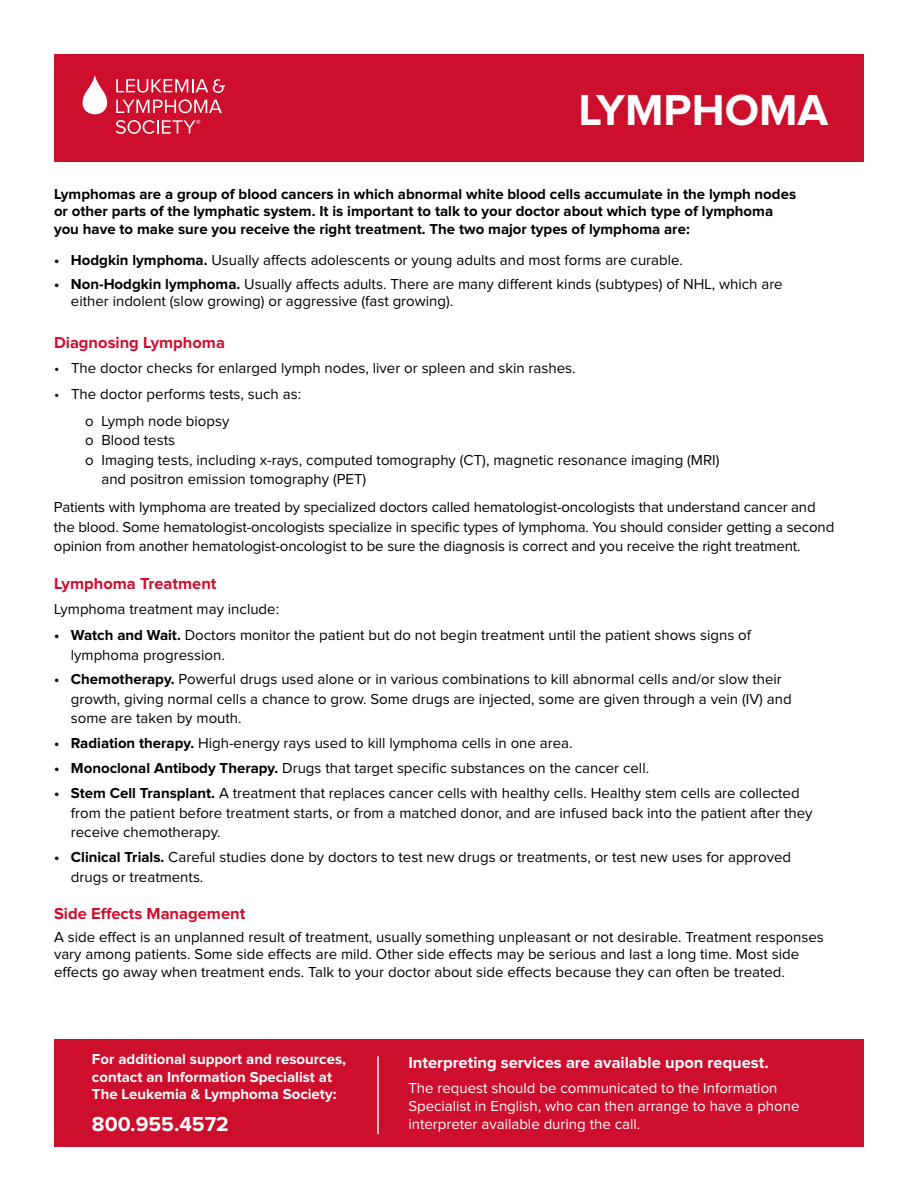
<style>
.page{position:relative;width:918px;height:1188px;background:#fff}
.page>*{position:absolute;margin:0;border:0;box-sizing:border-box;transform-origin:0 0}
.t1{font:700 45px "Proxima Nova";color:#fff}
.t2{font:700 21px "Proxima Nova";color:#fff}
.t3{font:700 16.5px "Proxima Nova";color:#ce0e2d}
.t4{font:700 16.5px "Proxima Nova";color:#fff}
.t5{font:15px/19.5px "Proxima Nova";color:#000}
.t6{font:700 15px/17.4px "Proxima Nova";color:#000}
.t7{font:15px/18px "Proxima Nova";color:#fff}
.t8{font:700 15px/17.4px "Proxima Nova";color:#fff}
.s1{font-weight:700}
</style>
<div class="page">
<div style="left:54px;top:54px;width:810px;height:108px;background:#ce0e2d"></div>
<svg style="left:83px;top:75px;width:142px;height:39px"></svg>
<svg style="left:116px;top:120px;width:84px;height:14px"></svg>
<div style="left:54px;top:1040px;width:810px;height:108px;background:#ce0e2d"></div>
<hr style="left:377px;top:1056px;width:2px;height:78px;background:#fff">
<h1 class="t1" style="left:579px;top:89px;width:251px">LYMPHOMA</h1>
<p class="t6" style="left:54px;top:186px;width:744px">Lymphomas are a group of blood cancers in which abnormal white blood cells accumulate in the lymph nodes or other parts of the lymphatic system. It is important to talk to your doctor about which type of lymphoma you have to make sure you receive the right treatment. The two major types of lymphoma are:</p>
<p class="t5" style="left:54px;top:251px;width:630px"><span class="s1">• Hodgkin lymphoma.</span> Usually affects adolescents or young adults and most forms are curable.</p>
<p class="t5" style="left:71px;top:276px;width:713px;line-height:17.4px;text-indent:-17px"><span class="s1">• Non-Hodgkin lymphoma.</span> Usually affects adults. There are many different kinds (subtypes) of NHL, which are either indolent (slow growing) or aggressive (fast growing).</p>
<p class="t3" style="left:54px;top:335px;width:173px">Diagnosing Lymphoma</p>
<p class="t5" style="left:54px;top:359px;width:523px">• The doctor checks for enlarged lymph nodes, liver or spleen and skin rashes.</p>
<p class="t5" style="left:85px;top:382px;width:217px;line-height:26.2px;text-indent:-31px">• The doctor performs tests, such as: o Lymph node biopsy</p>
<p class="t5" style="left:85px;top:431px;width:92px">o Blood tests</p>
<p class="t5" style="left:85px;top:451px;width:636px">o Imaging tests, including x-rays, computed tomography (CT), magnetic resonance imaging (MRI)</p>
<p class="t5" style="left:101px;top:470px;width:266px">and positron emission tomography (PET)</p>
<p class="t5" style="left:54px;top:498px;width:782px">Patients with lymphoma are treated by specialized doctors called hematologist-oncologists that understand cancer and the blood. Some hematologist-oncologists specialize in specific types of lymphoma. You should consider getting a second opinion from another hematologist-oncologist to be sure the diagnosis is correct and you receive the right treatment.</p>
<p class="t3" style="left:54px;top:576px;width:164px">Lymphoma Treatment</p>
<p class="t5" style="left:54px;top:600px;width:227px">Lymphoma treatment may include:</p>
<p class="t5" style="left:71px;top:626px;width:682px;text-indent:-17px"><span class="s1">• Watch and Wait.</span> Doctors monitor the patient but do not begin treatment until the patient shows signs of lymphoma progression.</p>
<p class="t5" style="left:71px;top:670px;width:722px;text-indent:-17px"><span class="s1">• Chemotherapy.</span> Powerful drugs used alone or in various combinations to kill abnormal cells and/or slow their growth, giving normal cells a chance to grow. Some drugs are injected, some are given through a vein (IV) and some are taken by mouth.</p>
<p class="t5" style="left:54px;top:734px;width:520px"><span class="s1">• Radiation therapy.</span> High-energy rays used to kill lymphoma cells in one area.</p>
<p class="t5" style="left:54px;top:759px;width:597px"><span class="s1">• Monoclonal Antibody Therapy.</span> Drugs that target specific substances on the cancer cell.</p>
<p class="t5" style="left:71px;top:784px;width:743px;text-indent:-17px"><span class="s1">• Stem Cell Transplant.</span> A treatment that replaces cancer cells with healthy cells. Healthy stem cells are collected from the patient before treatment starts, or from a matched donor, and are infused back into the patient after they receive chemotherapy.</p>
<p class="t5" style="left:71px;top:848px;width:722px;text-indent:-17px"><span class="s1">• Clinical Trials.</span> Careful studies done by doctors to test new drugs or treatments, or test new uses for approved drugs or treatments.</p>
<p class="t3" style="left:54px;top:906px;width:193px">Side Effects Management</p>
<p class="t5" style="left:54px;top:929px;width:771px;line-height:17.4px">A side effect is an unplanned result of treatment, usually something unpleasant or not desirable. Treatment responses vary among patients. Some side effects are mild. Other side effects may be serious and last a long time. Most side effects go away when treatment ends. Talk to your doctor about side effects because they can often be treated.</p>
<p class="t8" style="left:92px;top:1051px;width:256px">For additional support and resources, contact an Information Specialist at<br>The Leukemia &amp; Lymphoma Society:</p>
<h2 class="t2" style="left:92px;top:1114px;width:138px">800.955.4572</h2>
<p class="t4" style="left:408px;top:1055px;width:362px">Interpreting services are available upon request.</p>
<p class="t7" style="left:408px;top:1079px;width:393px">The request should be communicated to the Information<br>Specialist in English, who can then arrange to have a phone interpreter available during the call.</p>
</div>
